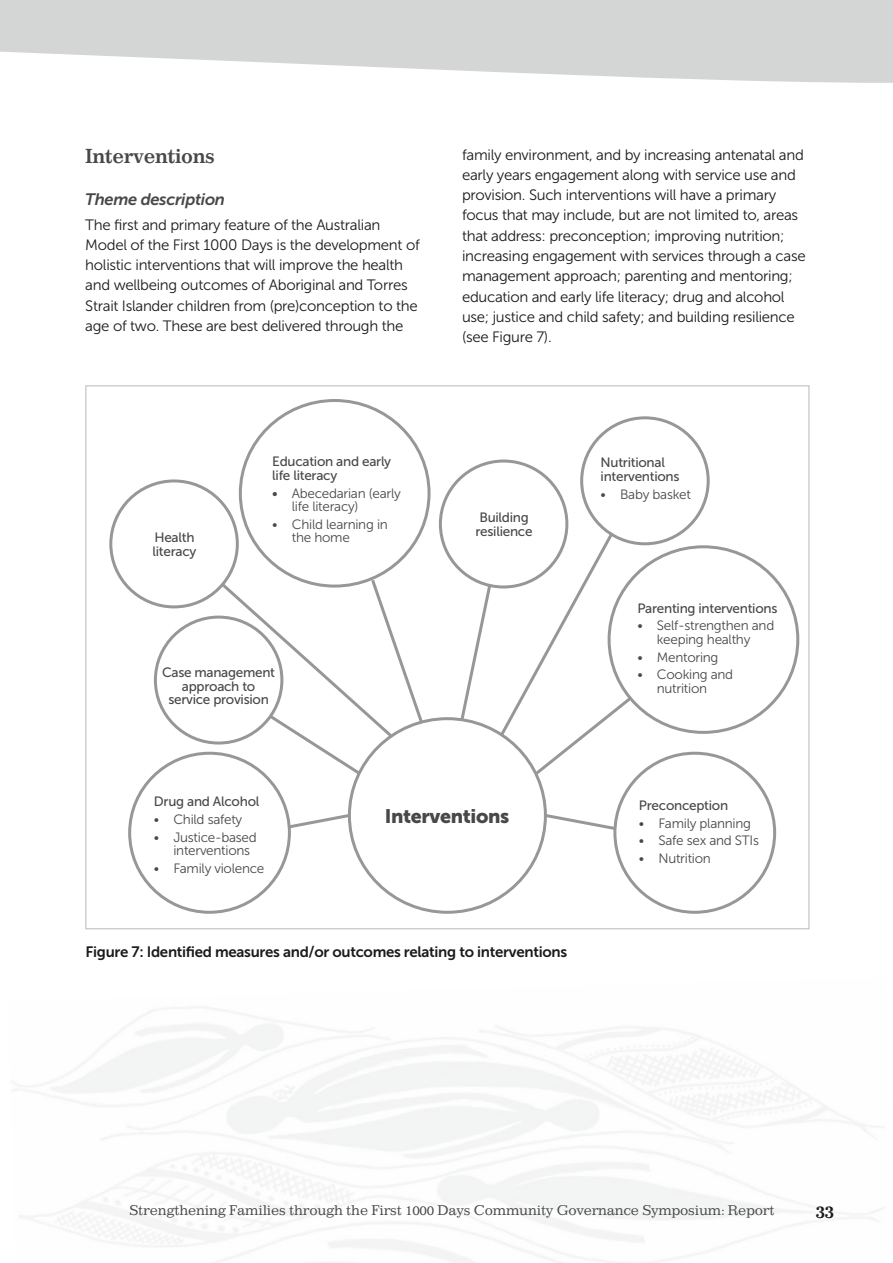
<style>
.page{position:relative;width:893px;height:1263px;background:#fff}
.page>*{position:absolute;margin:0;border:0;box-sizing:border-box;transform-origin:0 0}
.t1{font:700 19.5px "Impressum";letter-spacing:-.02em;color:#474848}
.t2{font:19.5px "Museo Sans 900";letter-spacing:-.02em;color:#474848}
.t3{font:700 18px "Impressum";color:#1c1b1a}
.t4{font:italic 16.5px "Museo Sans 700";letter-spacing:-.02em;color:#474848}
.t5{font:15px/20.2px "Museo Sans 300";letter-spacing:-.02em;color:#1c1b1a}
.t6{font:15px "Museo Sans 700";letter-spacing:-.02em;color:#1c1b1a}
.t7{font:13.5px/13.5px "Museo Sans 300";letter-spacing:-.02em;color:#474848}
.t8{font:13.5px/13.5px "Museo Sans 500";letter-spacing:-.02em;color:#474848}
.t9{font:13.5px "Impressum";letter-spacing:-.02em;color:#474848}
.s1{font-family:"Museo Sans 500"}
</style>
<div class="page">
<svg style="left:0;top:0;width:892px;height:83px;fill:#d4d5d5"></svg>
<div style="left:85px;top:385px;width:724px;height:544px;background:#fff;border:1px solid #bfc1c1"></div>
<div style="left:109px;top:479px;width:130px;height:129px;border:3px solid #969898;border-radius:50%"></div>
<div style="left:580px;top:416px;width:129px;height:129px;border:3px solid #969898;border-radius:50%"></div>
<svg style="left:285px;top:811px;width:67px;height:19px"></svg>
<svg style="left:542px;top:811px;width:76px;height:20px"></svg>
<svg style="left:458px;top:529px;width:176px;height:248px"></svg>
<svg style="left:218px;top:576px;width:206px;height:201px"></svg>
<div style="left:155px;top:617px;width:127px;height:125px;background:#fff;border-radius:50%"></div>
<div style="left:154px;top:615px;width:129px;height:129px;border:3px solid #969898;border-radius:50%"></div>
<h1 class="t1" style="left:85px;top:145px;width:131px">Interventions</h1>
<p class="t4" style="left:85px;top:190px;width:141px">Theme description</p>
<p class="t5" style="left:85px;top:214px;width:336px">The first and primary feature of the Australian Model of the First 1000 Days is the development of holistic interventions that will improve the health and wellbeing outcomes of Aboriginal and Torres Strait Islander children from (pre)conception to the age of two. These are best delivered through the</p>
<p class="t5" style="left:462px;top:144px;width:345px">family environment, and by increasing antenatal and early years engagement along with service use and provision. Such interventions will have a primary focus that may include, but are not limited to, areas that address: preconception; improving nutrition; increasing engagement with services through a case management approach; parenting and mentoring; education and early life literacy; drug and alcohol use; justice and child safety; and building resilience (see Figure 7).</p>
<p class="t8" style="left:152px;top:530px;width:45px">Health literacy</p>
<p class="t8" style="left:272px;top:455px;width:120px">Education and early life literacy</p>
<p class="t7" style="left:292px;top:486px;width:110px;text-indent:-19px"><span class="s1">•</span> Abecedarian (early life literacy)</p>
<p class="t7" style="left:292px;top:517px;width:97px;text-indent:-19px">• Child learning in the home</p>
<p class="t8" style="left:475px;top:510px;width:58px">Building resilience</p>
<p class="t8" style="left:162px;top:665px;width:114px;text-align:center">Case management approach to service provision</p>
<p class="t8" style="left:600px;top:456px;width:80px">Nutritional interventions</p>
<p class="t7" style="left:600px;top:487px;width:92px">• Baby basket</p>
<p class="t8" style="left:637px;top:601px;width:141px">Parenting interventions</p>
<p class="t7" style="left:637px;top:619px;width:138px;text-align:center">• Self-strengthen and keeping healthy</p>
<p class="t7" style="left:637px;top:650px;width:83px">• Mentoring</p>
<p class="t7" style="left:637px;top:668px;width:97px;text-align:center">• Cooking and nutrition</p>
<p class="t8" style="left:154px;top:794px;width:107px">Drug and Alcohol</p>
<p class="t7" style="left:154px;top:812px;width:90px">• Child safety</p>
<p class="t7" style="left:173px;top:830px;width:85px;text-indent:-19px">• Justice-based interventions</p>
<p class="t7" style="left:154px;top:861px;width:112px">• Family violence</p>
<h1 class="t2" style="left:384px;top:804px;width:126px">Interventions</h1>
<p class="t6" style="left:86px;top:943px;width:483px">Figure 7: Identified measures and/or outcomes relating to interventions</p>
<p class="t8" style="left:638px;top:798px;width:91px">Preconception</p>
<p class="t7" style="left:638px;top:816px;width:113px">• Family planning</p>
<p class="t7" style="left:638px;top:833px;width:121px">• Safe sex and STIs</p>
<p class="t7" style="left:638px;top:851px;width:73px">• Nutrition</p>
<p class="t9" style="left:129px;top:1201px;width:646px">Strengthening Families through the First 1000 Days Community Governance Symposium: Report</p>
<p class="t3" style="left:814px;top:1200px;width:21px">33</p>
</div>
